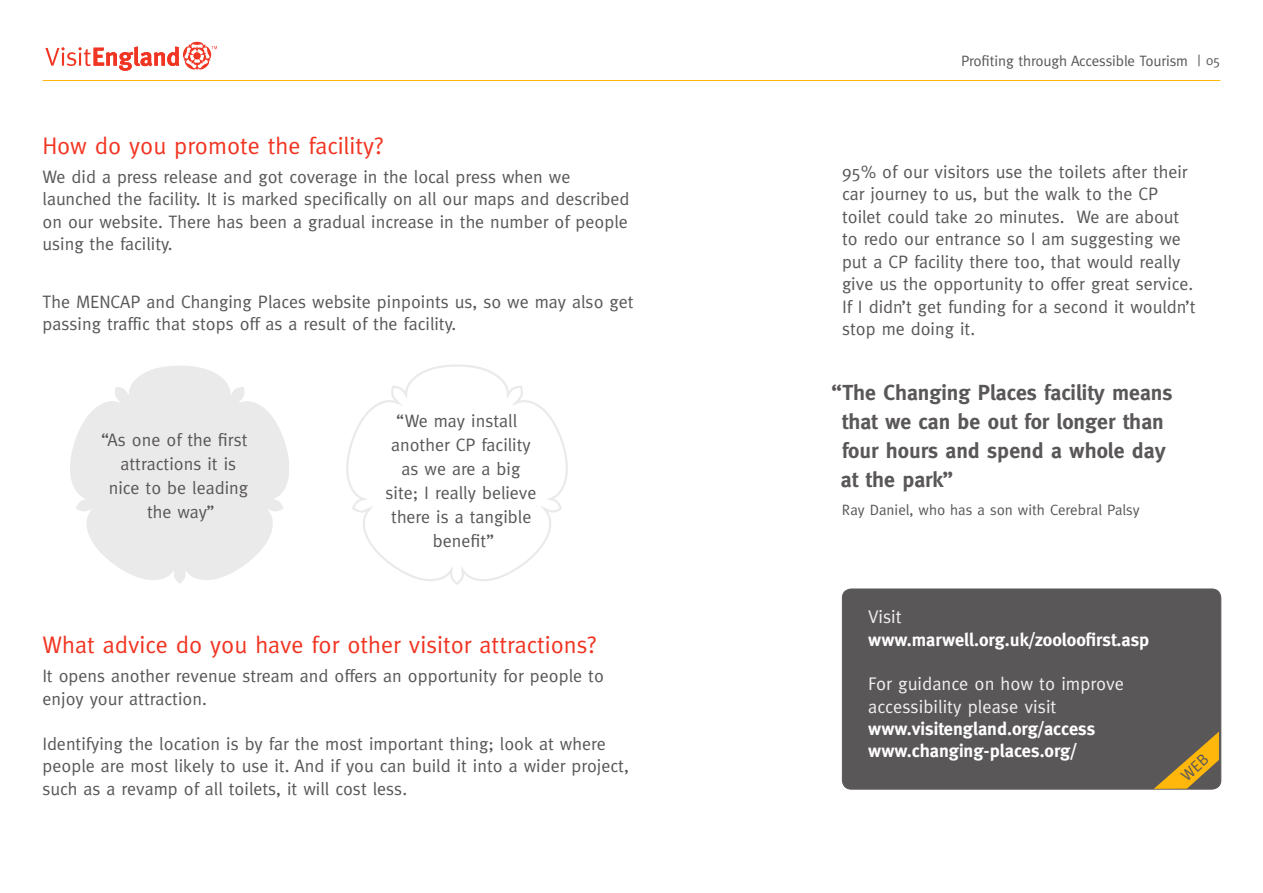
<style>
.page{position:relative;width:1263px;height:893px;background:#fff}
.page>*{position:absolute;margin:0;border:0;box-sizing:border-box;transform-origin:0 0}
.t1{font:24px "Meta";color:#f13523}
.t2{font:700 21.75px/29px "Meta";color:#5a5758}
.t3{font:700 18.3px/22.4px "Meta";color:#fff}
.t4{font:18.3px/22.4px "Meta";color:#f1efef}
.t5{font:18px/22.5px "Meta";color:#5a5758}
.t6{font:15px "Meta";letter-spacing:-.01em;color:#5a5758}
.t7{font:13.5px "Meta";color:#5a5758}
</style>
<div class="page">
<hr style="left:43px;top:80px;width:1177px;height:1px;background:#ffb70b">
<svg style="left:45px;top:41px;width:172px;height:30px"></svg>
<svg style="left:70px;top:366px;width:218px;height:217px;fill:#ebeaea"></svg>
<svg style="left:346px;top:364px;width:221px;height:221px"></svg>
<div style="left:842px;top:589px;width:379px;height:200px;background:#5a5758;border-radius:9px"></div>
<div style="left:842px;top:589px;width:379px;height:200px;border:1px solid #5a5758;border-radius:9px"></div>
<svg style="left:1154px;top:732px;width:65px;height:57px"></svg>
<h1 class="t1" style="left:43px;top:131px;width:342px">How do you promote the facility?</h1>
<p class="t5" style="left:43px;top:165px;width:588px">We did a press release and got coverage in the local press when we launched the facility. It is marked specifically on all our maps and described on our website. There has been a gradual increase in the number of people using the facility.</p>
<p class="t5" style="left:43px;top:290px;width:593px">The MENCAP and Changing Places website pinpoints us, so we may also get passing traffic that stops off as a result of the facility.</p>
<p class="t5" style="left:101px;top:429px;width:148px">“As one of the first</p>
<p class="t5" style="left:120px;top:453px;width:117px">attractions it is</p>
<p class="t5" style="left:109px;top:477px;width:141px">nice to be leading</p>
<p class="t5" style="left:147px;top:501px;width:69px">the way”</p>
<p class="t5" style="left:386px;top:409px;width:152px;line-height:24px;text-align:center">“We may install another CP facility as we are a big site; I really believe there is a tangible benefit”</p>
<h1 class="t1" style="left:43px;top:631px;width:555px">What advice do you have for other visitor attractions?</h1>
<p class="t5" style="left:43px;top:664px;width:563px">It opens another revenue stream and offers an opportunity for people to enjoy your attraction.</p>
<p class="t5" style="left:43px;top:732px;width:588px">Identifying the location is by far the most important thing; look at where people are most likely to use it. And if you can build it into a wider project, such as a revamp of all toilets, it will cost less.</p>
<p class="t6" style="left:961px;top:52px;width:241px">Profiting through Accessible Tourism |</p>
<p class="t7" style="left:1206px;top:53px;width:16px">05</p>
<p class="t5" style="left:842px;top:160px;width:355px">95% of our visitors use the toilets after their car journey to us, but the walk to the CP toilet could take 20 minutes. We are about to redo our entrance so I am suggesting we put a CP facility there too, that would really give us the opportunity to offer great service.<br>If I didn’t get funding for a second it wouldn’t stop me doing it.</p>
<p class="t2" style="left:841px;top:377px;width:333px;text-indent:-10px">“The Changing Places facility means that we can be out for longer than four hours and spend a whole day at the park”</p>
<p class="t6" style="left:842px;top:502px;width:300px">Ray Daniel, who has a son with Cerebral Palsy</p>
<p class="t4" style="left:868px;top:606px;width:35px">Visit</p>
<p class="t3" style="left:868px;top:628px;width:283px">www.marwell.org.uk/zooloofirst.asp</p>
<p class="t4" style="left:868px;top:673px;width:257px">For guidance on how to improve accessibility please visit</p>
<p class="t3" style="left:868px;top:717px;width:229px">www.visitengland.org/access www.changing-places.org/</p>
</div>
